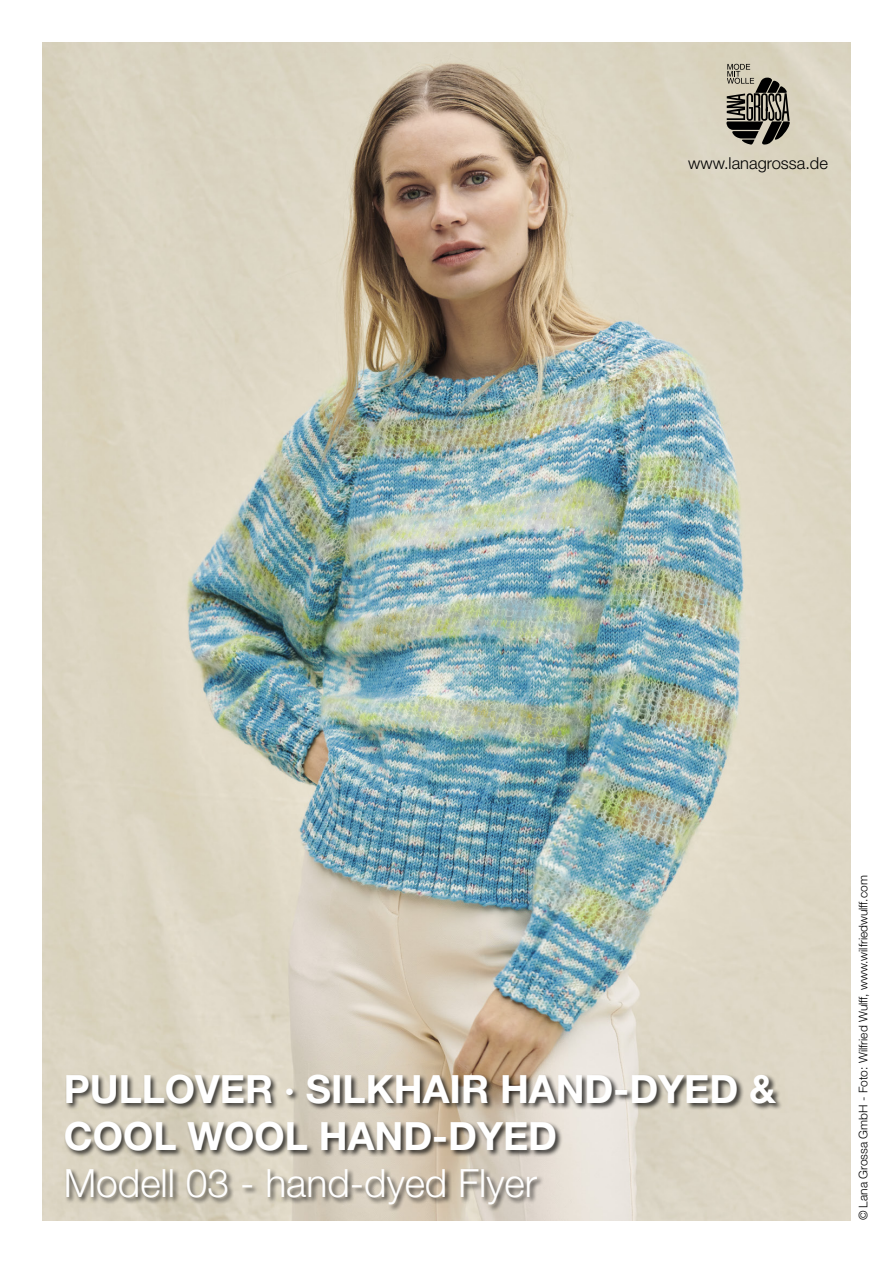
<style>
.page{position:relative;width:893px;height:1263px;background:#fff}
.page>*{position:absolute;margin:0;border:0;box-sizing:border-box;transform-origin:0 0}
.t1{font:700 39px/46.8px "Helvetica Neue LT";color:#fff}
.t2{font:300 39px "Helvetica Neue LT";color:#fff}
.t3{font:300 16.5px "Helvetica Neue LT";color:#000}
.t4{font:300 12px "Helvetica Neue LT";color:#000}
</style>
<div class="page">
<img style="left:43px;top:43px;width:807px;height:1177px">
<svg style="left:726px;top:64px;width:65px;height:81px;background:#827e71"></svg>
<div style="left:64px;top:1073px;width:719px;height:138px;background:#000;opacity:.75"></div>
<h2 class="t3" style="left:688px;top:153px;width:141px">www.lanagrossa.de</h2>
<h1 class="t1" style="left:64px;top:1065px;width:714px">PULLOVER · SILKHAIR HAND-DYED &amp;<br>COOL WOOL HAND-DYED</h1>
<h1 class="t2" style="left:64px;top:1159px;width:475px">Modell 03 - hand-dyed Flyer</h1>
<p class="t4" style="left:856px;top:1220px;width:347px;rotate:-90deg">© Lana Grossa GmbH - Foto: Wilfried Wulff, www.wilfriedwulff.com</p>
</div>
